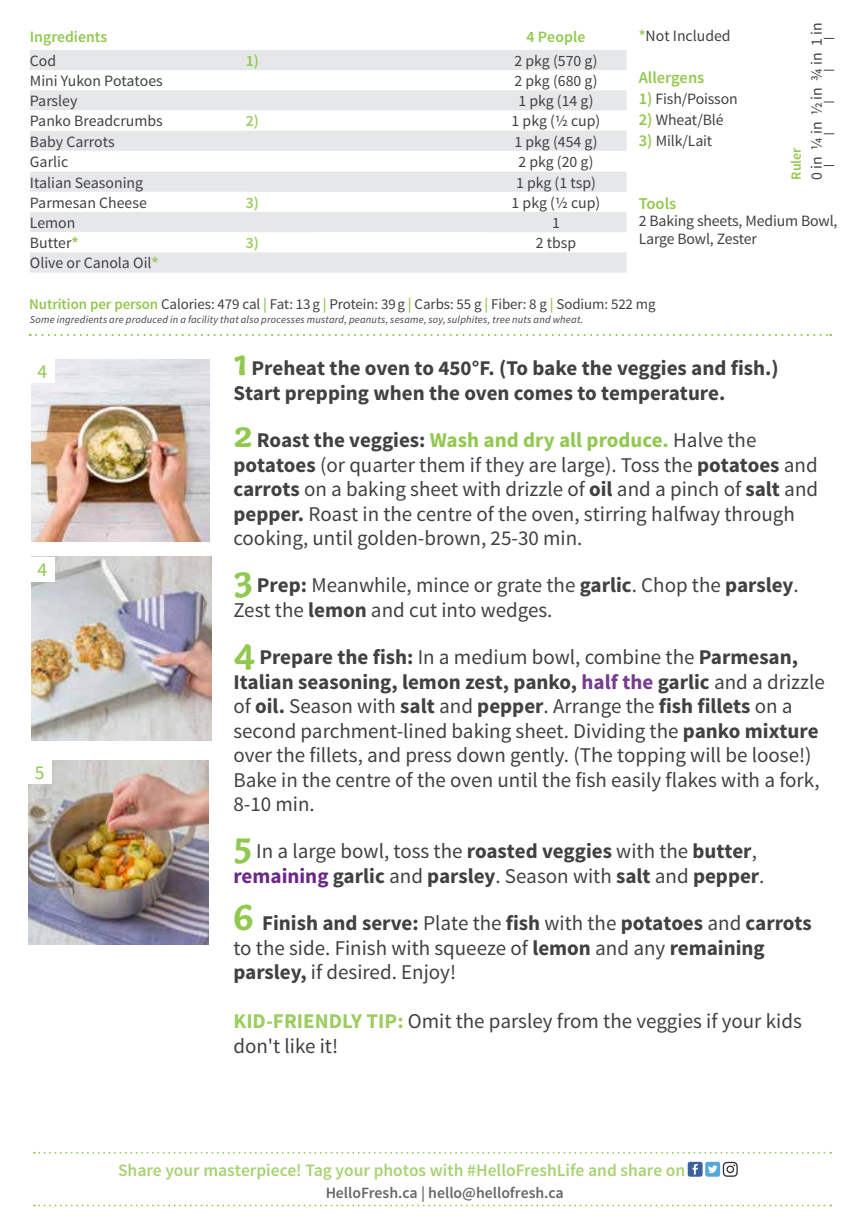
<style>
.page{position:relative;width:860px;height:1228px;background:#fff}
.page>*{position:absolute;margin:0;border:0;box-sizing:border-box;transform-origin:0 0}
.t1{font:21px/24.5px "Source Sans Pro";color:#414042}
.t2{font:700 21px/24.5px "Source Sans Pro";color:#414042}
.t3{font:19.6px "Source Sans Pro";color:#91c84e}
.t4{font:600 17.5px "Source Sans Pro";color:#91c84f}
.t5{font:600 16.45px "Source Sans Pro";color:#91c84e}
.t6{font:15.75px/17.5px "Source Sans Pro";color:#414042}
.t7{font:600 15.75px "Source Sans Pro";color:#414042}
.t8{font:600 15.75px "Source Sans Pro";color:#91c84e}
.t9{font:600 15.75px "Source Sans Pro";color:#9ccd5f}
.t10{font:14.88px "Source Sans Pro";letter-spacing:-.005em;color:#414042}
.t11{font:600 14px "Source Sans Pro";color:#91c84e}
.t12{font:italic 10.5px "Source Sans Pro";letter-spacing:.015em;color:#414042}
.s1{font-weight:700;color:#9ccd5f}
.s2{font-weight:600;color:#91c84e}
.s3{font-weight:600;font-size:16.45px;color:#91c84e}
.s4{font-family:"Capucine Basic";font-size:39.38px;color:#91c84e}
.s5{font-family:"Capucine Basic";font-weight:700;font-size:39.38px;color:#91c84e}
.s6{font-weight:700}
.s7{font-weight:700;color:#91c84f}
.s8{font-weight:700;color:#763c90}
.s9{font-weight:700;color:#6c2888}
</style>
<div class="page">
<img style="left:31px;top:359px;width:178px;height:182px">
<img style="left:29px;top:760px;width:180px;height:184px">
<img style="left:31px;top:556px;width:180px;height:184px">
<svg style="left:30px;top:50px;width:596px;height:182px;fill:#e6e7e8"></svg>
<svg style="left:30px;top:110px;width:455px;height:122px"></svg>
<div style="left:30px;top:252px;width:596px;height:20px;background:#e6e7e8"></div>
<div style="left:30px;top:556px;width:25px;height:25px;background:#fff"></div>
<div style="left:28px;top:759px;width:24px;height:24px;background:#fff"></div>
<svg style="left:30px;top:334px;width:800px;height:2px"></svg>
<svg style="left:34px;top:1204px;width:797px;height:2px"></svg>
<div style="left:687px;top:1161px;width:15px;height:15px;background:#3a609e;border-radius:2px"></div>
<svg style="left:692px;top:1164px;width:5px;height:10px"></svg>
<div style="left:705px;top:1161px;width:15px;height:15px;background:#53a7dc;border-radius:2px"></div>
<svg style="left:707px;top:1161px;width:30px;height:15px"></svg>
<svg style="left:34px;top:1151px;width:797px;height:2px"></svg>
<div style="left:30px;top:358px;width:25px;height:24px;background:#fff"></div>
<p class="t8" style="left:30px;top:26px;width:79px">Ingredients</p>
<p class="t8" style="left:526px;top:26px;width:61px">4 People</p>
<p class="t6" style="left:30px;top:52px;width:28px">Cod</p>
<p class="t8" style="left:246px;top:51px;width:15px">1)</p>
<p class="t6" style="left:514px;top:52px;width:84px">2 pkg (570 g)</p>
<p class="t6" style="left:30px;top:72px;width:134px">Mini Yukon Potatoes</p>
<p class="t6" style="left:514px;top:72px;width:84px">2 pkg (680 g)</p>
<p class="t6" style="left:30px;top:93px;width:49px">Parsley</p>
<p class="t6" style="left:518px;top:93px;width:77px">1 pkg (14 g)</p>
<p class="t6" style="left:30px;top:113px;width:134px">Panko Breadcrumbs</p>
<p class="t9" style="left:246px;top:111px;width:15px">2)</p>
<p class="t6" style="left:511px;top:113px;width:90px">1 pkg (1/2 cup)</p>
<p class="t6" style="left:30px;top:133px;width:86px">Baby Carrots</p>
<p class="t6" style="left:514px;top:133px;width:84px">1 pkg (454 g)</p>
<p class="t6" style="left:30px;top:153px;width:40px">Garlic</p>
<p class="t6" style="left:518px;top:153px;width:77px">2 pkg (20 g)</p>
<p class="t6" style="left:30px;top:174px;width:115px">Italian Seasoning</p>
<p class="t6" style="left:516px;top:174px;width:81px">1 pkg (1 tsp)</p>
<p class="t6" style="left:30px;top:194px;width:118px">Parmesan Cheese</p>
<p class="t9" style="left:246px;top:193px;width:15px">3)</p>
<p class="t6" style="left:511px;top:194px;width:90px">1 pkg (1/2 cup)</p>
<p class="t6" style="left:30px;top:214px;width:47px">Lemon</p>
<p class="t6" style="left:552px;top:214px;width:9px">1</p>
<p class="t6" style="left:30px;top:234px;width:50px">Butter<span class="s1">*</span></p>
<p class="t9" style="left:246px;top:233px;width:15px">3)</p>
<p class="t6" style="left:535px;top:234px;width:42px">2 tbsp</p>
<p class="t6" style="left:30px;top:254px;width:130px">Olive or Canola Oil<span class="s1">*</span></p>
<p class="t6" style="left:638px;top:27px;width:93px"><span class="s2">*</span>Not Included</p>
<p class="t5" style="left:638px;top:67px;width:67px">Allergens</p>
<p class="t6" style="left:638px;top:90px;width:100px"><span class="s3">1)</span> Fish/Poisson</p>
<p class="t6" style="left:638px;top:111px;width:86px"><span class="s3">2)</span> Wheat/Blé</p>
<p class="t6" style="left:638px;top:132px;width:75px"><span class="s3">3)</span> Milk/Lait</p>
<p class="t11" style="left:787px;top:180px;width:34px;rotate:-90deg">Ruler</p>
<p class="t6" style="left:807px;top:180px;width:159px;rotate:-90deg">0 in ¼ in ½ in ¾ in 1 in</p>
<p class="t5" style="left:638px;top:193px;width:39px">Tools</p>
<p class="t6" style="left:638px;top:213px;width:200px">2 Baking sheets, Medium Bowl,<br>Large Bowl, Zester</p>
<p class="t10" style="left:29px;top:294px;width:628px"><span class="s2">Nutrition per person</span> Calories: 479 cal <span class="s2">|</span> Fat: 13g <span class="s2">|</span> Protein: 39g <span class="s2">|</span> Carbs: 55 g <span class="s2">|</span> Fiber: 8 g <span class="s2">|</span> Sodium: 522 mg</p>
<p class="t12" style="left:30px;top:313px;width:554px">Some ingredients are produced in a facility that also processes mustard, peanuts, sesame, soy, sulphites, tree nuts and wheat.</p>
<p class="t3" style="left:37px;top:359px;width:11px">4</p>
<p class="t2" style="left:233px;top:357px;width:546px"><span class="s4">1</span> Preheat the oven to 450°F. (To bake the veggies and fish.)<br>Start prepping when the oven comes to temperature.</p>
<p class="t1" style="left:233px;top:428px;width:586px"><span class="s5">2</span> <span class="s6">Roast the veggies:</span> <span class="s7">Wash and dry all produce.</span> Halve the <span class="s6">potatoes</span> (or quarter them if they are large). Toss the <span class="s6">potatoes</span> and <span class="s6">carrots</span> on a baking sheet with drizzle of <span class="s6">oil</span> and a pinch of <span class="s6">salt</span> and <span class="s6">pepper.</span> Roast in the centre of the oven, stirring halfway through cooking, until golden-brown, 25-30 min.</p>
<p class="t1" style="left:233px;top:573px;width:566px"><span class="s5">3</span> <span class="s6">Prep:</span> Meanwhile, mince or grate the <span class="s6">garlic</span>. Chop the <span class="s6">parsley</span>.<br>Zest the <span class="s6">lemon</span> and cut into wedges.</p>
<p class="t1" style="left:233px;top:645px;width:593px"><span class="s5">4</span> <span class="s6">Prepare the fish:</span> In a medium bowl, combine the <span class="s6">Parmesan, Italian seasoning, lemon zest, panko,</span> <span class="s8">half the</span> <span class="s6">garlic</span> and a drizzle of <span class="s6">oil.</span> Season with <span class="s6">salt</span> and <span class="s6">pepper</span>. Arrange the <span class="s6">fish fillets</span> on a second parchment-lined baking sheet. Dividing the <span class="s6">panko mixture </span>over the fillets, and press down gently. (The topping will be loose!)<br>Bake in the centre of the oven until the fish easily flakes with a fork, 8-10 min.</p>
<p class="t1" style="left:233px;top:839px;width:532px"><span class="s5">5</span> In a large bowl, toss the <span class="s6">roasted veggies</span> with the <span class="s6">butter</span>, <span class="s9">remaining</span> <span class="s6">garlic</span> and <span class="s6">parsley</span>. Season with <span class="s6">salt</span> and <span class="s6">pepper</span>.</p>
<p class="t1" style="left:233px;top:911px;width:580px"><span class="s5">6</span> <span class="s6">Finish and serve:</span> Plate the <span class="s6">fish</span> with the <span class="s6">potatoes</span> and <span class="s6">carrots </span>to the side. Finish with squeeze of <span class="s6">lemon</span> and any <span class="s6">remaining parsley,</span> if desired. Enjoy!</p>
<p class="t1" style="left:233px;top:1009px;width:570px"><span class="s1">KID-FRIENDLY TIP:</span> Omit the parsley from the veggies if your kids don't like it!</p>
<p class="t3" style="left:37px;top:557px;width:11px">4</p>
<p class="t3" style="left:35px;top:760px;width:11px">5</p>
<p class="t4" style="left:118px;top:1159px;width:568px">Share your masterpiece! Tag your photos with #HelloFreshLife and share on</p>
<p class="t7" style="left:325px;top:1182px;width:240px">HelloFresh.ca | hello@hellofresh.ca</p>
</div>
